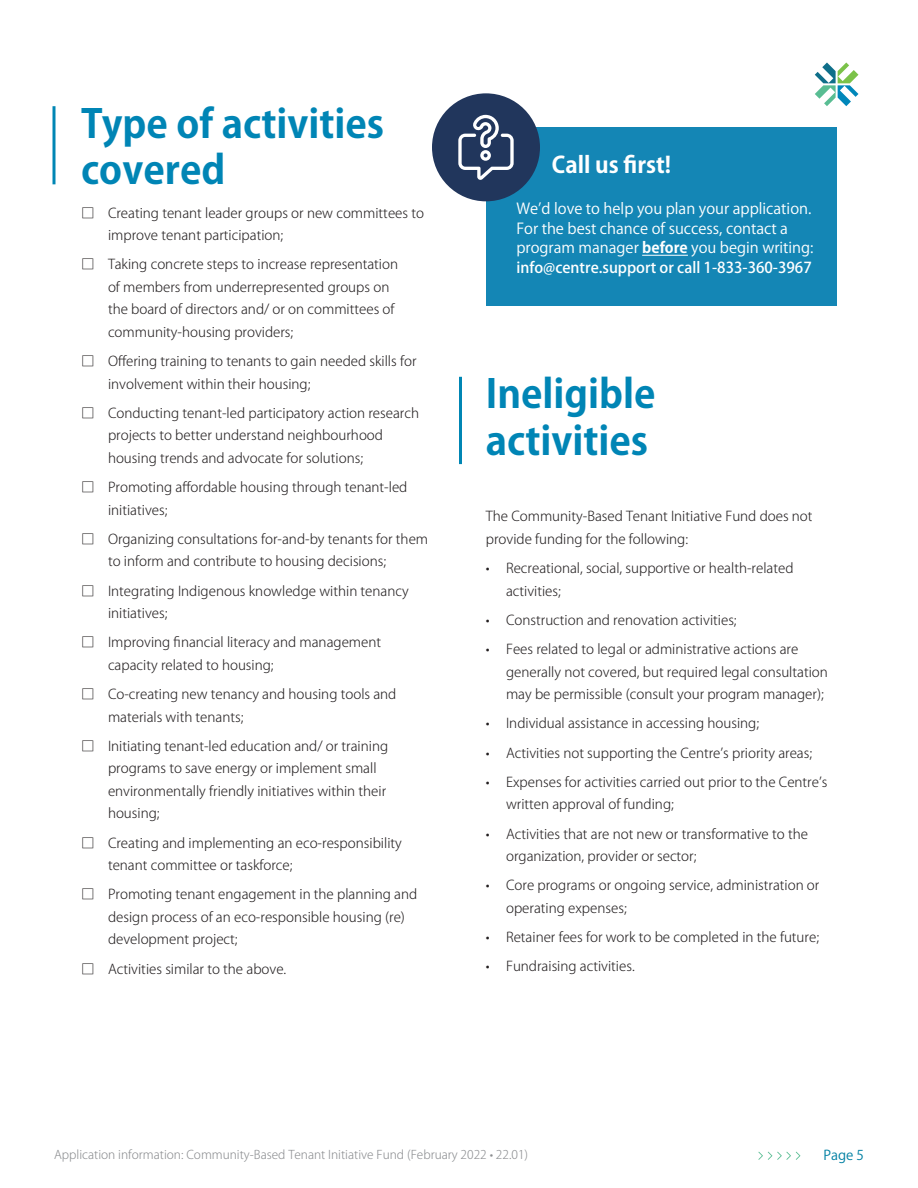
<style>
.page{position:relative;width:918px;height:1188px;background:#fff}
.page>*{position:absolute;margin:0;border:0;box-sizing:border-box;transform-origin:0 0}
.t1{font:700 39px/46.8px "Koz Go Pro";color:#0085b5}
.Paragraph_Style_1{font:700 22.5px "Koz Go Pro";color:#fff}
.t2{font:15px/19.5px "Koz Go Pro";color:#fff}
.t3{font:500 15px "Koz Go Pro";color:#fff}
.Paragraph_body_text{font:300 13.5px/22.5px "Koz Go Pro";color:#231f20}
.t4{font:13.5px "Koz Go Pro";color:#0080a3}
.t5{font:300 12px "Koz Go Pro";color:#8b8d90}
.s1{font-weight:500}
.s2{font-weight:700}
</style>
<div class="page">
<svg style="left:815px;top:63px;width:43px;height:43px"></svg>
<svg style="left:758px;top:1152px;width:42px;height:8px"></svg>
<svg style="left:52px;top:106px;width:4px;height:78px"></svg>
<hr style="left:459px;top:377px;width:3px;height:87px;background:#0086b4">
<div style="left:486px;top:127px;width:351px;height:179px;background:#1486b5"></div>
<hr style="left:642px;top:255px;width:46px;height:1px;background:#fff">
<svg style="left:432px;top:93px;width:108px;height:108px"></svg>
<p class="t1" style="left:81px;top:102px;width:305px">Type of activities covered</p>
<p class="Paragraph_body_text" style="left:108px;top:201px;width:318px;text-indent:-27px"><span class="s1">□</span> Creating tenant leader groups or new committees to improve tenant participation;</p>
<p class="Paragraph_body_text" style="left:108px;top:253px;width:292px;text-indent:-27px"><span class="s1">□</span> Taking concrete steps to increase representation of members from underrepresented groups on the board of directors and/ or on committees of community-housing providers;</p>
<p class="Paragraph_body_text" style="left:108px;top:350px;width:310px;text-indent:-27px"><span class="s1">□</span> Offering training to tenants to gain needed skills for involvement within their housing;</p>
<p class="Paragraph_body_text" style="left:108px;top:402px;width:313px;text-indent:-27px"><span class="s1">□</span> Conducting tenant-led participatory action research projects to better understand neighbourhood housing trends and advocate for solutions;</p>
<p class="Paragraph_body_text" style="left:108px;top:476px;width:301px;text-indent:-27px"><span class="s1">□</span> Promoting affordable housing through tenant-led initiatives;</p>
<p class="Paragraph_body_text" style="left:108px;top:528px;width:322px;text-indent:-27px"><span class="s1">□</span> Organizing consultations for-and-by tenants for them to inform and contribute to housing decisions;</p>
<p class="Paragraph_body_text" style="left:108px;top:579px;width:302px;text-indent:-27px"><span class="s1">□</span> Integrating Indigenous knowledge within tenancy initiatives;</p>
<p class="Paragraph_body_text" style="left:108px;top:631px;width:275px;text-indent:-27px"><span class="s1">□</span> Improving financial literacy and management capacity related to housing;</p>
<p class="Paragraph_body_text" style="left:108px;top:683px;width:290px;text-indent:-27px"><span class="s1">□</span> Co-creating new tenancy and housing tools and materials with tenants;</p>
<p class="Paragraph_body_text" style="left:108px;top:735px;width:282px;text-indent:-27px"><span class="s1">□</span> Initiating tenant-led education and/ or training programs to save energy or implement small environmentally friendly initiatives within their housing;</p>
<p class="Paragraph_body_text" style="left:108px;top:831px;width:295px;text-indent:-27px"><span class="s1">□</span> Creating and implementing an eco-responsibility tenant committee or taskforce;</p>
<p class="Paragraph_body_text" style="left:108px;top:883px;width:311px;text-indent:-27px"><span class="s1">□</span> Promoting tenant engagement in the planning and design process of an eco-responsible housing (re) development project;</p>
<p class="Paragraph_body_text" style="left:81px;top:957px;width:207px"><span class="s1">□</span> Activities similar to the above.</p>
<p class="Paragraph_Style_1" style="left:552px;top:150px;width:121px">Call us first!</p>
<p class="t2" style="left:516px;top:199px;width:296px">We’d love to help you plan your application.</p>
<p class="t2" style="left:516px;top:219px;width:299px">For the best chance of success, contact a program manager <span class="s2">before</span> you begin writing:</p>
<p class="t3" style="left:516px;top:257px;width:297px">info@centre.support or call 1-833-360-3967</p>
<p class="t1" style="left:486px;top:373px;width:171px">Ineligible</p>
<p class="t1" style="left:486px;top:420px;width:164px">activities</p>
<p class="Paragraph_body_text" style="left:486px;top:505px;width:328px">The Community-Based Tenant Initiative Fund does not provide funding for the following:</p>
<p class="Paragraph_body_text" style="left:506px;top:557px;width:289px;text-indent:-20px">• Recreational, social, supportive or health-related activities;</p>
<p class="Paragraph_body_text" style="left:486px;top:609px;width:252px">• Construction and renovation activities;</p>
<p class="Paragraph_body_text" style="left:506px;top:638px;width:323px;text-indent:-20px">• Fees related to legal or administrative actions are generally not covered, but required legal consultation may be permissible (consult your program manager);</p>
<p class="Paragraph_body_text" style="left:486px;top:712px;width:275px">• Individual assistance in accessing housing;</p>
<p class="Paragraph_body_text" style="left:486px;top:742px;width:328px">• Activities not supporting the Centre’s priority areas;</p>
<p class="Paragraph_body_text" style="left:506px;top:771px;width:323px;text-indent:-20px">• Expenses for activities carried out prior to the Centre’s written approval of funding;</p>
<p class="Paragraph_body_text" style="left:506px;top:823px;width:303px;text-indent:-20px">• Activities that are not new or transformative to the organization, provider or sector;</p>
<p class="Paragraph_body_text" style="left:506px;top:874px;width:315px;text-indent:-20px">• Core programs or ongoing service, administration or operating expenses;</p>
<p class="Paragraph_body_text" style="left:486px;top:926px;width:335px">• Retainer fees for work to be completed in the future;</p>
<p class="Paragraph_body_text" style="left:486px;top:955px;width:150px">• Fundraising activities.</p>
<p class="t5" style="left:54px;top:1147px;width:476px">Application information: Community-Based Tenant Initiative Fund (February 2022 • 22.01)</p>
<p class="t4" style="left:823px;top:1146px;width:42px">Page 5</p>
</div>
